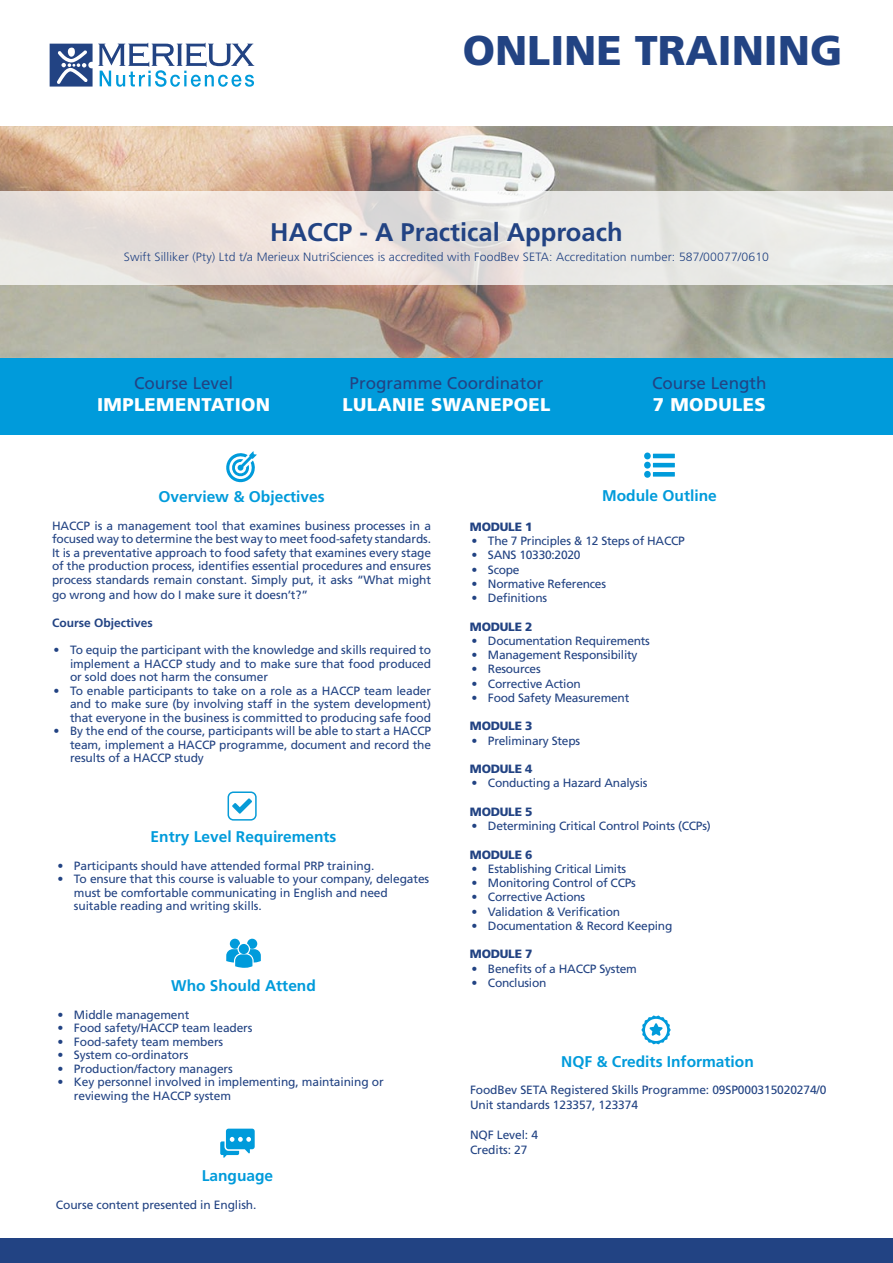
<style>
.page{position:relative;width:893px;height:1263px;background:#fff}
.page>*{position:absolute;margin:0;border:0;box-sizing:border-box;transform-origin:0 0}
.t1{font:900 41.55px "Frutiger LT Std";color:#224383}
.t2{font:700 25.5px "Frutiger LT Std";color:#224383}
.t3{font:900 18.45px "Frutiger LT Std";letter-spacing:.02em;color:#fff}
.t4{font:16.95px "Frutiger LT Std";color:#224383}
.t5{font:700 15.45px "Frutiger LT Std";color:#009bdb}
.t6{font:12px/13.5px "Frutiger LT Std";letter-spacing:-.01em;color:#224383;text-align:justify}
.t7{font:300 12px "Frutiger LT Std";letter-spacing:.01em;color:#224383}
.t8{font:900 12px "Frutiger LT Std";letter-spacing:-.02em;color:#224383}
.t9{font:700 12px "Frutiger LT Std";color:#224383}
</style>
<div class="page">
<div style="left:0;top:1238px;width:893px;height:25px;background:#224383"></div>
<img style="left:0;top:127px;width:893px;height:231px">
<svg style="left:0;top:191px;width:893px;height:94px;background:#e9e5e1"></svg>
<div style="left:0;top:358px;width:893px;height:77px;background:#009bdb"></div>
<svg style="left:50px;top:43px;width:204px;height:44px"></svg>
<svg style="left:226px;top:451px;width:31px;height:32px"></svg>
<svg style="left:227px;top:791px;width:30px;height:30px"></svg>
<svg style="left:226px;top:939px;width:35px;height:29px"></svg>
<svg style="left:220px;top:1128px;width:35px;height:30px"></svg>
<svg style="left:641px;top:1015px;width:30px;height:29px"></svg>
<svg style="left:644px;top:452px;width:31px;height:26px"></svg>
<h1 class="t1" style="left:463px;top:25px;width:381px">ONLINE TRAINING</h1>
<h2 class="t2" style="left:270px;top:217px;width:354px">HACCP - A Practical Approach</h2>
<p class="t7" style="left:124px;top:250px;width:647px">Swift Silliker (Pty) Ltd t/a Merieux NutriSciences is accredited with FoodBev SETA: Accreditation number: 587/00077/0610</p>
<h3 class="t4" style="left:134px;top:373px;width:101px">Course Level</h3>
<h3 class="t3" style="left:97px;top:393px;width:175px">IMPLEMENTATION</h3>
<h3 class="t4" style="left:350px;top:373px;width:195px">Programme Coordinator</h3>
<h3 class="t3" style="left:343px;top:393px;width:209px">LULANIE SWANEPOEL</h3>
<p class="t5" style="left:158px;top:487px;width:168px">Overview &amp; Objectives</p>
<h3 class="t4" style="left:652px;top:373px;width:116px">Course Length</h3>
<h3 class="t3" style="left:653px;top:393px;width:115px">7 MODULES</h3>
<p class="t5" style="left:602px;top:487px;width:116px">Module Outline</p>
<p class="t6" style="left:52px;top:519px;width:381px">HACCP is a management tool that examines business processes in a focused way to determine the best way to meet food-safety standards.<br>It is a preventative approach to food safety that examines every stage of the production process, identifies essential procedures and ensures process standards remain constant. Simply put, it asks “What might</p>
<p class="t6" style="left:52px;top:588px;width:258px">go wrong and how do I make sure it doesn’t?”</p>
<p class="t9" style="left:52px;top:616px;width:102px">Course Objectives</p>
<p class="t6" style="left:70px;top:643px;width:363px;text-indent:-16px">• To equip the participant with the knowledge and skills required to implement a HACCP study and to make sure that food produced or sold does not harm the consumer</p>
<p class="t6" style="left:70px;top:684px;width:363px;text-indent:-16px">• To enable participants to take on a role as a HACCP team leader and to make sure (by involving staff in the system development) that everyone in the business is committed to producing safe food</p>
<p class="t6" style="left:70px;top:724px;width:363px;text-indent:-16px">• By the end of the course, participants will be able to start a HACCP team, implement a HACCP programme, document and record the results of a HACCP study</p>
<p class="t5" style="left:151px;top:828px;width:187px">Entry Level Requirements</p>
<p class="t6" style="left:57px;top:859px;width:318px">• Participants should have attended formal PRP training.</p>
<p class="t6" style="left:74px;top:872px;width:357px;text-align:left;text-indent:-16px">• To ensure that this course is valuable to your company, delegates must be comfortable communicating in English and need suitable reading and writing skills.</p>
<p class="t5" style="left:171px;top:977px;width:146px">Who Should Attend</p>
<p class="t6" style="left:57px;top:1008px;width:133px">• Middle management</p>
<p class="t6" style="left:57px;top:1021px;width:197px">• Food safety/HACCP team leaders</p>
<p class="t6" style="left:57px;top:1035px;width:167px">• Food-safety team members</p>
<p class="t6" style="left:57px;top:1048px;width:132px">• System co-ordinators</p>
<p class="t6" style="left:57px;top:1062px;width:177px">• Production/factory managers</p>
<p class="t6" style="left:74px;top:1075px;width:311px;text-indent:-16px">• Key personnel involved in implementing, maintaining or reviewing the HACCP system</p>
<p class="t5" style="left:202px;top:1166px;width:73px">Language</p>
<p class="t6" style="left:56px;top:1198px;width:202px">Course content presented in English.</p>
<p class="t8" style="left:470px;top:519px;width:64px">MODULE 1</p>
<p class="t6" style="left:471px;top:534px;width:215px">• The 7 Principles &amp; 12 Steps of HACCP</p>
<p class="t6" style="left:471px;top:549px;width:111px">• SANS 10330:2020</p>
<p class="t6" style="left:471px;top:563px;width:50px">• Scope</p>
<p class="t6" style="left:471px;top:577px;width:136px">• Normative References</p>
<p class="t6" style="left:471px;top:591px;width:77px">• Definitions</p>
<p class="t8" style="left:470px;top:619px;width:64px">MODULE 2</p>
<p class="t6" style="left:471px;top:634px;width:180px">• Documentation Requirements</p>
<p class="t6" style="left:471px;top:648px;width:168px">• Management Responsibility</p>
<p class="t6" style="left:471px;top:663px;width:71px">• Resources</p>
<p class="t6" style="left:471px;top:677px;width:111px">• Corrective Action</p>
<p class="t6" style="left:471px;top:691px;width:159px">• Food Safety Measurement</p>
<p class="t8" style="left:470px;top:719px;width:64px">MODULE 3</p>
<p class="t6" style="left:471px;top:734px;width:110px">• Preliminary Steps</p>
<p class="t8" style="left:470px;top:762px;width:64px">MODULE 4</p>
<p class="t6" style="left:471px;top:777px;width:178px">• Conducting a Hazard Analysis</p>
<p class="t8" style="left:470px;top:804px;width:64px">MODULE 5</p>
<p class="t6" style="left:471px;top:819px;width:241px">• Determining Critical Control Points (CCPs)</p>
<p class="t8" style="left:470px;top:847px;width:64px">MODULE 6</p>
<p class="t6" style="left:471px;top:862px;width:156px">• Establishing Critical Limits</p>
<p class="t6" style="left:471px;top:876px;width:166px">• Monitoring Control of CCPs</p>
<p class="t6" style="left:471px;top:890px;width:115px">• Corrective Actions</p>
<p class="t6" style="left:471px;top:905px;width:150px">• Validation &amp; Verification</p>
<p class="t6" style="left:471px;top:919px;width:202px">• Documentation &amp; Record Keeping</p>
<p class="t8" style="left:470px;top:947px;width:64px">MODULE 7</p>
<p class="t6" style="left:471px;top:962px;width:167px">• Benefits of a HACCP System</p>
<p class="t6" style="left:471px;top:976px;width:76px">• Conclusion</p>
<p class="t5" style="left:561px;top:1052px;width:194px">NQF &amp; Credits Information</p>
<p class="t6" style="left:470px;top:1082px;width:358px;line-height:15px">FoodBev SETA Registered Skills Programme: 09SP000315020274/0<br>Unit standards 123357, 123374</p>
<p class="t6" style="left:470px;top:1127px;width:70px;line-height:15px">NQF Level: 4<br>Credits: 27</p>
</div>
